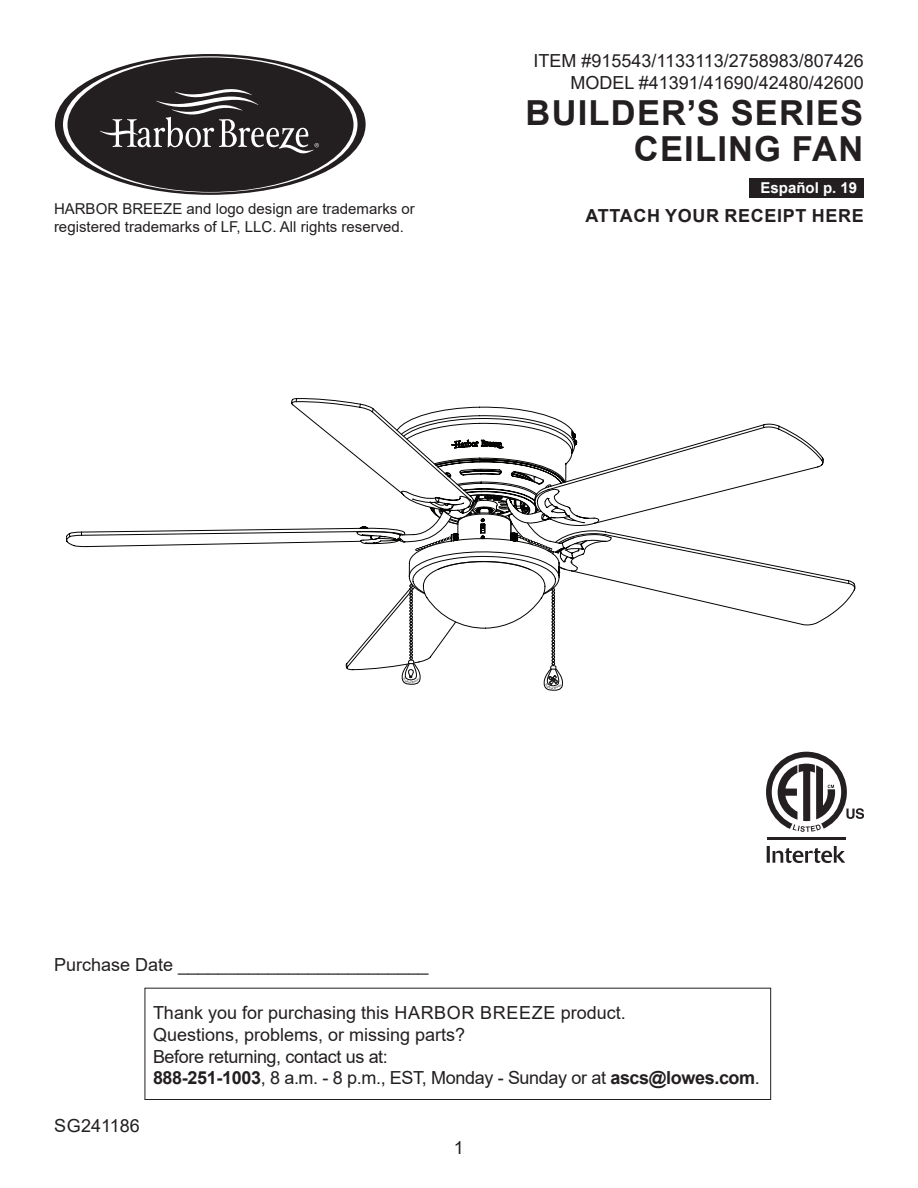
<style>
.page{position:relative;width:918px;height:1188px;background:#fff}
.page>*{position:absolute;margin:0;border:0;box-sizing:border-box;transform-origin:0 0}
.Cover_Subtitle{font:700 34.5px/36px "Arial";letter-spacing:.035em;color:#231f20;text-align:right}
.Body{font:18px "Arial";color:#231f20}
.Body-2{font:18px "Arial";letter-spacing:-.02em;color:#231f20}
.Cover_Subtitle-2{font:18px "Arial";color:#231f20}
.Body-3{font:700 18px "Arial";letter-spacing:.035em;color:#231f20}
.t1{font:15px/18px "Arial";color:#231f20}
.Cover_TOC{font:700 15px "Arial";color:#fff}
.s1{font-weight:700}
</style>
<div class="page">
<div style="left:56px;top:55px;width:309px;height:139px;background:#231f20;border-radius:50%"></div>
<svg style="left:63px;top:56px;width:295px;height:137px"></svg>
<svg style="left:68px;top:57px;width:286px;height:135px"></svg>
<div style="left:70px;top:61px;width:281px;height:128px;background:#231f20;border-radius:50%"></div>
<svg style="left:100px;top:82px;width:219px;height:72px"></svg>
<svg style="left:69px;top:528px;width:227px;height:20px"></svg>
<svg style="left:296px;top:398px;width:553px;height:269px"></svg>
<svg style="left:767px;top:846px;width:78px;height:17px"></svg>
<hr style="left:767px;top:837px;width:78px;height:3px;background:#241f21">
<div style="left:766px;top:752px;width:81px;height:81px;border:6px solid #241f21;border-radius:50%"></div>
<svg style="left:846px;top:808px;width:18px;height:11px"></svg>
<svg style="left:778px;top:764px;width:57px;height:69px"></svg>
<div style="left:749px;top:178px;width:115px;height:20px;background:#231f20"></div>
<div style="left:145px;top:988px;width:626px;height:112px;border:1px solid #231f20"></div>
<svg style="left:357px;top:406px;width:255px;height:284px"></svg>
<p class="Cover_Subtitle-2" style="left:533px;top:48px;width:332px">ITEM #915543/1133113/2758983/807426</p>
<p class="Cover_Subtitle-2" style="left:570px;top:70px;width:295px">MODEL #41391/41690/42480/42600</p>
<p class="Cover_Subtitle" style="left:526px;top:95px;width:339px">BUILDER’S SERIES<br>CEILING FAN</p>
<p class="t1" style="left:54px;top:199px;width:362px">HARBOR BREEZE and logo design are trademarks or registered trademarks of LF, LLC. All rights reserved.</p>
<p class="Cover_TOC" style="left:761px;top:177px;width:98px">Español p. 19</p>
<p class="Body-3" style="left:586px;top:203px;width:280px">ATTACH YOUR RECEIPT HERE</p>
<p class="Body" style="left:54px;top:953px;width:376px">Purchase Date _________________________</p>
<p class="Body" style="left:153px;top:1001px;width:474px">Thank you for purchasing this HARBOR BREEZE product.</p>
<p class="Body" style="left:153px;top:1022px;width:314px">Questions, problems, or missing parts?</p>
<p class="Body-2" style="left:153px;top:1044px;width:236px">Before returning, contact us at:</p>
<p class="Body-2" style="left:153px;top:1066px;width:608px"><span class="s1">888-251-1003</span>, 8 a.m. - 8 p.m., EST, Monday - Sunday or at <span class="s1">ascs@lowes.com</span>.</p>
<p class="Body" style="left:54px;top:1113px;width:87px">SG241186</p>
<p class="Body" style="left:454px;top:1135px;width:12px">1</p>
</div>
